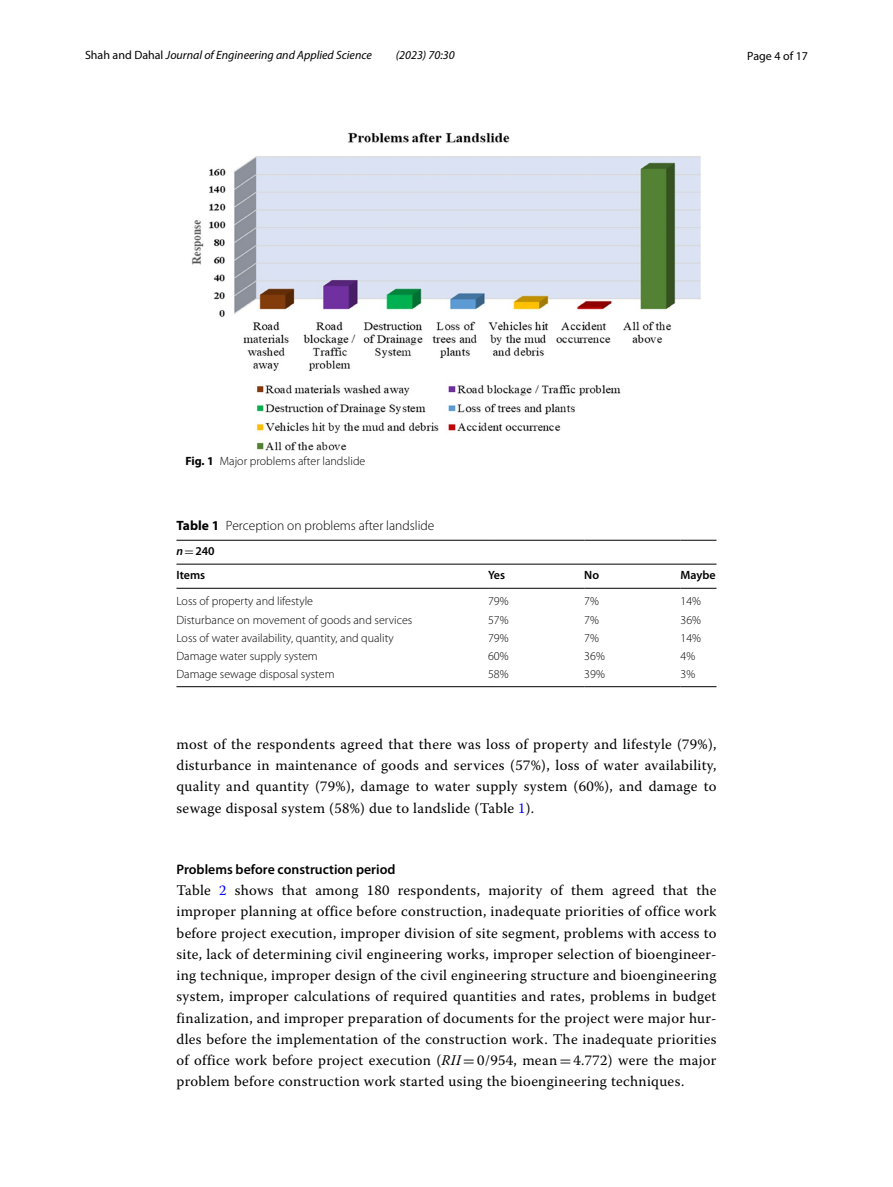
<style>
.page{position:relative;width:893px;height:1187px;background:#fff}
.page>*{position:absolute;margin:0;border:0;box-sizing:border-box;transform-origin:0 0}
.t1{font:14.7px/21.3px "Warnock Pro";letter-spacing:.02em;color:#000;text-align:justify}
.t2{font:600 13.8px "Myriad Pro";color:#000}
.t3{font:300 13.5px "Myriad Pro";color:#000}
.t4{font:300 12px "Myriad Pro";color:#000}
.t5{font:italic 12px "Myriad Pro";color:#000}
.t6{font:600 12px/23.9px "Myriad Pro";color:#000}
.t7{font:12px "Myriad Pro";color:#000}
.s1{font-style:normal}
.s2{font-weight:700}
.s3{font-style:italic}
.s4{font-family:"MTSY";font-weight:400}
.s5{color:#00f}
.s6{font-family:"MTSY"}
</style>
<div class="page">
<img style="left:191px;top:133px;width:510px;height:317px">
<hr style="left:176px;top:540px;width:312px;height:1px;background:#000">
<hr style="left:488px;top:540px;width:96px;height:1px;background:#000">
<hr style="left:584px;top:540px;width:97px;height:1px;background:#000">
<hr style="left:681px;top:540px;width:35px;height:1px;background:#000">
<hr style="left:176px;top:588px;width:312px;height:1px;background:#000">
<hr style="left:488px;top:588px;width:96px;height:1px;background:#000">
<hr style="left:584px;top:588px;width:97px;height:1px;background:#000">
<hr style="left:681px;top:588px;width:35px;height:1px;background:#000">
<hr style="left:176px;top:686px;width:312px;height:1px;background:#000">
<hr style="left:488px;top:686px;width:96px;height:1px;background:#000">
<hr style="left:584px;top:686px;width:97px;height:1px;background:#000">
<hr style="left:681px;top:686px;width:35px;height:1px;background:#000">
<hr style="left:176px;top:564px;width:540px;height:1px;background:#000">
<p class="t5" style="left:85px;top:48px;width:288px"><span class="s1">Shah and Dahal</span> Journal of Engineering and Applied Science</p>
<p class="t5" style="left:396px;top:48px;width:60px">(2023) 70:30</p>
<p class="t7" style="left:747px;top:48px;width:62px">Page 4 of 17</p>
<p class="t4" style="left:185px;top:455px;width:181px"><span class="s2">Fig. 1</span> Major problems after landslide</p>
<p class="t3" style="left:176px;top:518px;width:260px"><span class="s2">Table 1</span> Perception on problems after landslide</p>
<p class="t6" style="left:176px;top:538px;width:40px"><span class="s3">n</span><span class="s4">=</span>240<br>Items</p>
<p class="t6" style="left:488px;top:562px;width:18px">Yes</p>
<p class="t6" style="left:584px;top:562px;width:16px">No</p>
<p class="t6" style="left:681px;top:562px;width:37px">Maybe</p>
<p class="t4" style="left:176px;top:594px;width:138px">Loss of property and lifestyle</p>
<p class="t4" style="left:488px;top:594px;width:22px">79%</p>
<p class="t4" style="left:584px;top:594px;width:16px">7%</p>
<p class="t4" style="left:681px;top:594px;width:22px">14%</p>
<p class="t4" style="left:176px;top:613px;width:237px">Disturbance on movement of goods and services</p>
<p class="t4" style="left:488px;top:613px;width:22px">57%</p>
<p class="t4" style="left:584px;top:613px;width:16px">7%</p>
<p class="t4" style="left:681px;top:613px;width:22px">36%</p>
<p class="t4" style="left:176px;top:631px;width:219px">Loss of water availability, quantity, and quality</p>
<p class="t4" style="left:488px;top:631px;width:22px">79%</p>
<p class="t4" style="left:584px;top:631px;width:16px">7%</p>
<p class="t4" style="left:681px;top:631px;width:22px">14%</p>
<p class="t4" style="left:176px;top:649px;width:143px">Damage water supply system</p>
<p class="t4" style="left:488px;top:649px;width:22px">60%</p>
<p class="t4" style="left:584px;top:649px;width:22px">36%</p>
<p class="t4" style="left:681px;top:649px;width:16px">4%</p>
<p class="t4" style="left:176px;top:667px;width:160px">Damage sewage disposal system</p>
<p class="t4" style="left:488px;top:667px;width:22px">58%</p>
<p class="t4" style="left:584px;top:667px;width:22px">39%</p>
<p class="t4" style="left:681px;top:667px;width:16px">3%</p>
<p class="t1" style="left:176px;top:733px;width:542px">most of the respondents agreed that there was loss of property and lifestyle (79%), disturbance in maintenance of goods and services (57%), loss of water availability, quality and quantity (79%), damage to water supply system (60%), and damage to sewage disposal system (58%) due to landslide (Table <span class="s5">1</span>).</p>
<p class="t2" style="left:176px;top:860px;width:221px">Problems before construction period</p>
<p class="t1" style="left:176px;top:879px;width:542px">Table <span class="s5">2</span> shows that among 180 respondents, majority of them agreed that the improper planning at office before construction, inadequate priorities of office work before project execution, improper division of site segment, problems with access to site, lack of determining civil engineering works, improper selection of bioengineer&shy;ing technique, improper design of the civil engineering structure and bioengineering system, improper calculations of required quantities and rates, problems in budget finalization, and improper preparation of documents for the project were major hur&shy;dles before the implementation of the construction work. The inadequate priorities of office work before project execution (<span class="s3">RII</span> <span class="s6">=</span> 0/954, mean <span class="s6">=</span> 4.772) were the major problem before construction work started using the bioengineering techniques.</p>
</div>
